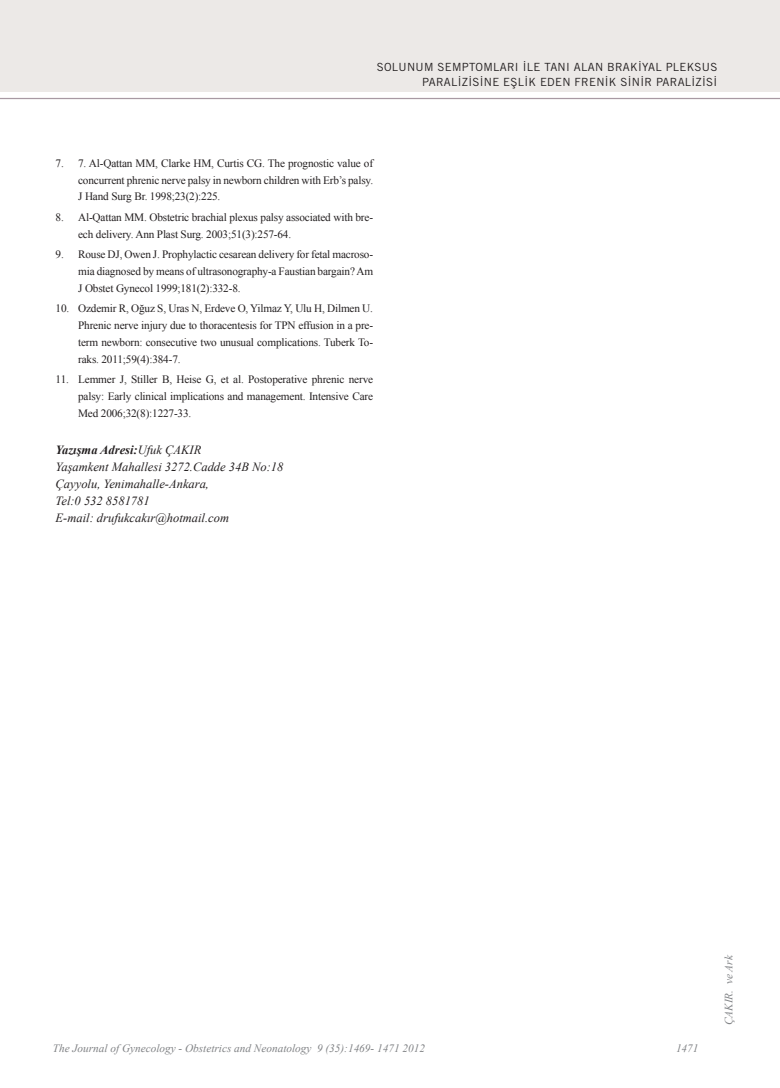
<style>
.page{position:relative;width:780px;height:1088px;background:#fff}
.page>*{position:absolute;margin:0;border:0;box-sizing:border-box;transform-origin:0 0}
.t1{font:italic 12.5px/16.9px "Times New Roman";color:#231f20}
.t2{font:11.25px/16.9px "Times New Roman";letter-spacing:-.015em;color:#231f20;text-align:justify}
.t3{font:11.25px/15px "Trade Gothic LT Std";letter-spacing:.025em;color:#231f20;text-align:right}
.t4{font:italic 11.25px "Times New Roman";color:#808285}
.s1{font-weight:700}
</style>
<div class="page">
<div style="left:0;top:0;width:780px;height:92px;background:#ece9e7"></div>
<hr style="left:0;top:98px;width:780px;height:1px;background:#a899a3">
<p class="t3" style="left:377px;top:59px;width:342px">SOLUNUM SEMPTOMLARI İLE TANI ALAN BRAKİYAL PLEKSUS<br>PARALİZİSİNE EŞLİK EDEN FRENİK SİNİR PARALİZİSİ</p>
<p class="t2" style="left:78px;top:154px;width:296px;text-indent:-22px">7. 7. Al-Qattan MM, Clarke HM, Curtis CG. The prognostic value of concurrent phrenic nerve palsy in newborn children with Erb’s palsy.<br>J Hand Surg Br. 1998;23(2):225.</p>
<p class="t2" style="left:78px;top:208px;width:296px;text-indent:-22px">8. Al-Qattan MM. Obstetric brachial plexus palsy associated with bre&shy;ech delivery. Ann Plast Surg. 2003;51(3):257-64.</p>
<p class="t2" style="left:78px;top:246px;width:296px;text-indent:-22px">9. Rouse DJ, Owen J. Prophylactic cesarean delivery for fetal macroso&shy;mia diagnosed by means of ultrasonography-a Faustian bargain? Am J Obstet Gynecol 1999;181(2):332-8.</p>
<p class="t2" style="left:78px;top:300px;width:296px;text-indent:-22px">10. Ozdemir R, Oğuz S, Uras N, Erdeve O, Yilmaz Y, Ulu H, Dilmen U.<br>Phrenic nerve injury due to thoracentesis for TPN effusion in a pre&shy;term newborn: consecutive two unusual complications. Tuberk To&shy;raks. 2011;59(4):384-7.</p>
<p class="t2" style="left:78px;top:371px;width:296px;text-indent:-22px">11. Lemmer J, Stiller B, Heise G, et al. Postoperative phrenic nerve palsy: Early clinical implications and management. Intensive Care Med 2006;32(8):1227-33.</p>
<p class="t1" style="left:56px;top:441px;width:229px"><span class="s1">Yazışma Adresi:</span>Ufuk ÇAKIR<br>Yaşamkent Mahallesi 3272.Cadde 34B No:18<br>Çayyolu, Yenimahalle-Ankara,<br>Tel:0 532 8581781<br>E-mail: drufukcakır@hotmail.com</p>
<p class="t4" style="left:53px;top:1040px;width:373px">The Journal of Gynecology - Obstetrics and Neonatology 9 (35):1469- 1471 2012</p>
<p class="t4" style="left:676px;top:1041px;width:24px">1471</p>
<p class="t4" style="left:721px;top:1025px;width:72px;rotate:-90deg">ÇAKIR. ve Ark</p>
</div>
